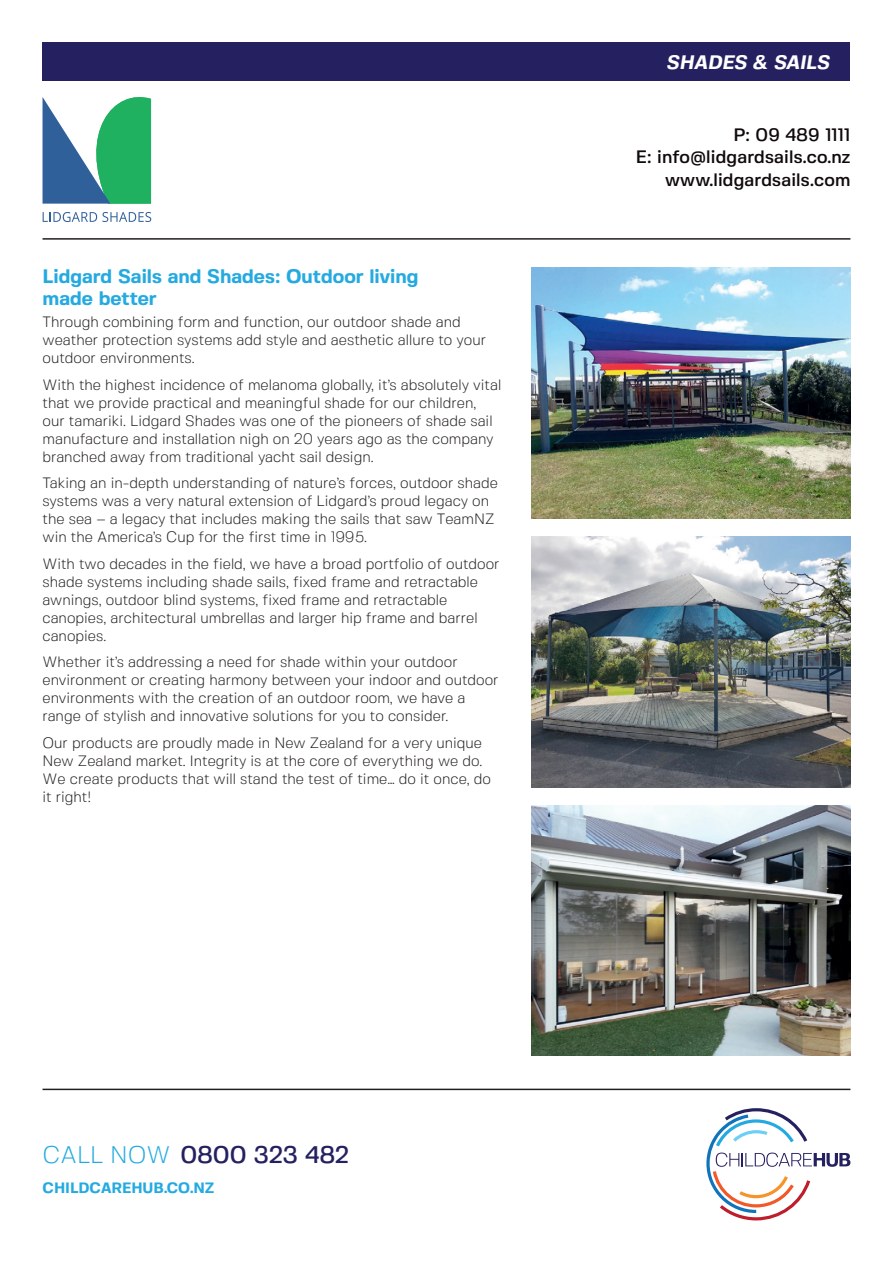
<style>
.page{position:relative;width:893px;height:1263px;background:#fff}
.page>*{position:absolute;margin:0;border:0;box-sizing:border-box;transform-origin:0 0}
.t1{font:500 24px "Fivo Sans";color:#252161}
.t2{font:700 19.5px/22.5px "Fivo Sans";color:#24aae1}
.t3{font:italic 700 19.5px "Fivo Sans";color:#fff}
.t4{font:500 18px/22.5px "Fivo Sans";letter-spacing:.01em;color:#110a0c;text-align:right}
.t5{font:300 15px/18px "Fivo Sans";color:#231f20}
.t6{font:700 15px "Fivo Sans";color:#24aae1}
.s1{font-weight:300;color:#24aae1}
</style>
<div class="page">
<div style="left:43px;top:43px;width:807px;height:38px;background:#252161"></div>
<svg style="left:706px;top:1108px;width:144px;height:112px"></svg>
<hr style="left:43px;top:238px;width:807px;height:2px;background:#231f20">
<hr style="left:43px;top:1089px;width:807px;height:1px;background:#231f20">
<img style="left:531px;top:805px;width:319px;height:251px">
<img style="left:531px;top:536px;width:319px;height:251px">
<img style="left:531px;top:268px;width:319px;height:251px">
<svg style="left:43px;top:212px;width:108px;height:10px"></svg>
<svg style="left:43px;top:97px;width:108px;height:107px"></svg>
<h2 class="t2" style="left:43px;top:264px;width:378px">Lidgard Sails and Shades: Outdoor living made better</h2>
<p class="t5" style="left:43px;top:313px;width:445px">Through combining form and function, our outdoor shade and weather protection systems add style and aesthetic allure to your outdoor environments.</p>
<p class="t5" style="left:43px;top:375px;width:460px">With the highest incidence of melanoma globally, it’s absolutely vital that we provide practical and meaningful shade for our children, our tamariki. Lidgard Shades was one of the pioneers of shade sail manufacture and installation nigh on 20 years ago as the company branched away from traditional yacht sail design.</p>
<p class="t5" style="left:43px;top:474px;width:457px">Taking an in-depth understanding of nature’s forces, outdoor shade systems was a very natural extension of Lidgard’s proud legacy on the sea – a legacy that includes making the sails that saw TeamNZ win the America’s Cup for the first time in 1995.</p>
<p class="t5" style="left:43px;top:554px;width:459px">With two decades in the field, we have a broad portfolio of outdoor shade systems including shade sails, fixed frame and retractable awnings, outdoor blind systems, fixed frame and retractable canopies, architectural umbrellas and larger hip frame and barrel canopies.</p>
<p class="t5" style="left:43px;top:653px;width:458px">Whether it’s addressing a need for shade within your outdoor environment or creating harmony between your indoor and outdoor environments with the creation of an outdoor room, we have a range of stylish and innovative solutions for you to consider.</p>
<p class="t5" style="left:43px;top:733px;width:450px">Our products are proudly made in New Zealand for a very unique New Zealand market. Integrity is at the core of everything we do.<br>We create products that will stand the test of time… do it once, do it right!</p>
<h1 class="t1" style="left:43px;top:1140px;width:308px"><span class="s1">CALL NOW</span> 0800 323 482</h1>
<p class="t6" style="left:43px;top:1179px;width:173px">CHILDCAREHUB.CO.NZ</p>
<h2 class="t3" style="left:666px;top:50px;width:164px">SHADES &amp; SAILS</h2>
<p class="t4" style="left:636px;top:123px;width:216px">P: 09 489 1111<br>E: info@lidgardsails.co.nz www.lidgardsails.com</p>
</div>
